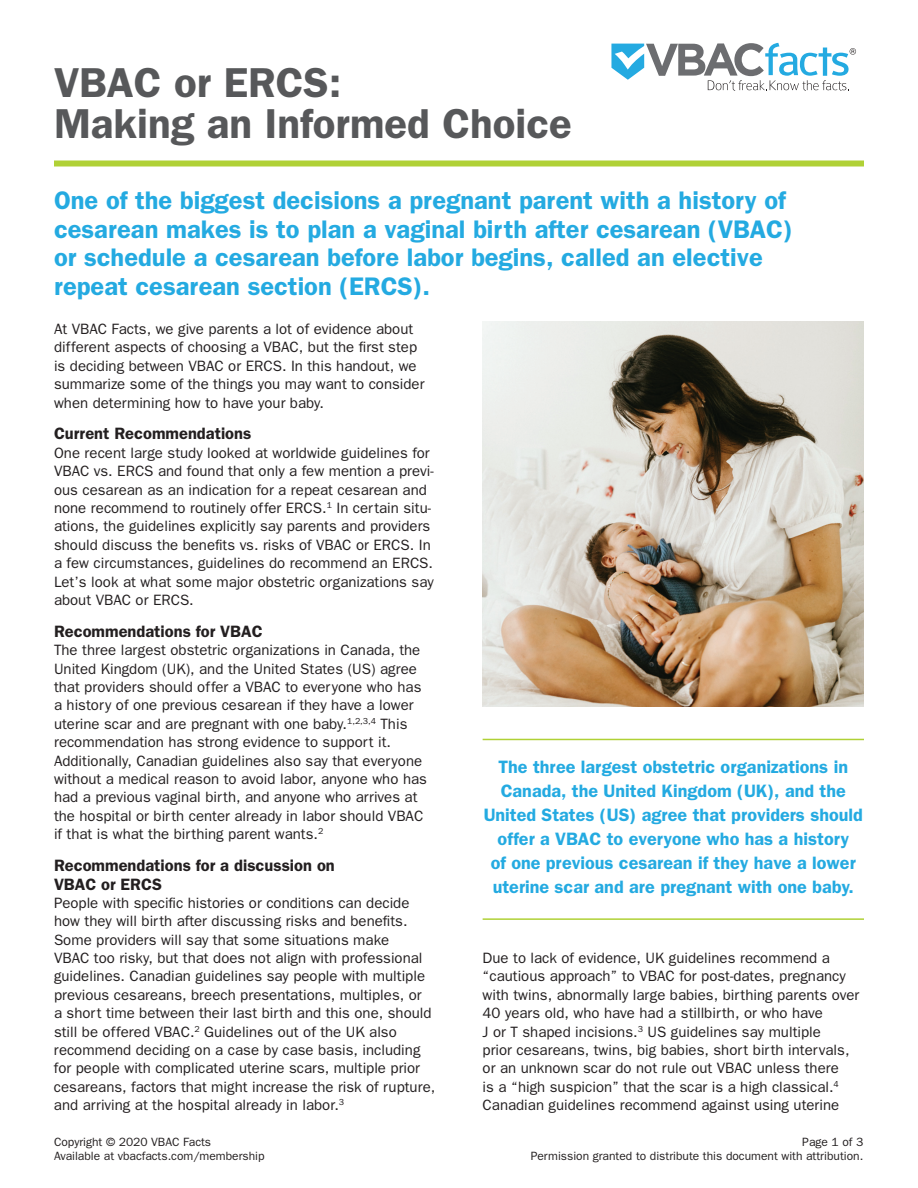
<style>
.page{position:relative;width:918px;height:1188px;background:#fff}
.page>*{position:absolute;margin:0;border:0;box-sizing:border-box;transform-origin:0 0}
.t1{font:600 42px/40.5px "Franklin Gothic";color:#57585a}
.t2{font:600 25.5px/28.5px "Franklin Gothic";color:#24aae1}
.t3{font:600 18px/24px "Franklin Gothic";color:#24aae1;text-align:center}
.t4{font:600 16.5px/18.5px "Franklin Gothic";color:#231f20}
.t5{font:15px/18.5px "Franklin Gothic";color:#231f20}
.t6{font:12px/14.4px "Franklin Gothic";color:#231f20}
</style>
<div class="page">
<svg style="left:611px;top:43px;width:245px;height:48px"></svg>
<div style="left:54px;top:160px;width:810px;height:6px;background:#b0d136"></div>
<hr style="left:483px;top:739px;width:381px;height:1px;background:#b0d136">
<hr style="left:483px;top:918px;width:381px;height:2px;background:#b0d136">
<img style="left:483px;top:322px;width:381px;height:384px">
<h1 class="t1" style="left:54px;top:62px;width:519px">VBAC or ERCS:<br>Making an Informed Choice</h1>
<h2 class="t2" style="left:54px;top:185px;width:740px">One of the biggest decisions a pregnant parent with a history of cesarean makes is to plan a vaginal birth after cesarean (VBAC) or schedule a cesarean before labor begins, called an elective repeat cesarean section (ERCS).</h2>
<p class="t5" style="left:54px;top:319px;width:372px">At VBAC Facts, we give parents a lot of evidence about different aspects of choosing a VBAC, but the first step is deciding between VBAC or ERCS. In this handout, we summarize some of the things you may want to consider when determining how to have your baby.</p>
<p class="t4" style="left:54px;top:424px;width:199px">Current Recommendations</p>
<p class="t5" style="left:54px;top:443px;width:381px">One recent large study looked at worldwide guidelines for VBAC vs. ERCS and found that only a few mention a previ&shy;ous cesarean as an indication for a repeat cesarean and none recommend to routinely offer ERCS.<sup>1</sup> In certain situ&shy;ations, the guidelines explicitly say parents and providers should discuss the benefits vs. risks of VBAC or ERCS. In a few circumstances, guidelines do recommend an ERCS.<br>Let’s look at what some major obstetric organizations say about VBAC or ERCS.</p>
<p class="t4" style="left:54px;top:622px;width:210px">Recommendations for VBAC</p>
<p class="t5" style="left:54px;top:641px;width:375px">The three largest obstetric organizations in Canada, the United Kingdom (UK), and the United States (US) agree that providers should offer a VBAC to everyone who has a history of one previous cesarean if they have a lower uterine scar and are pregnant with one baby.<sup>1,2,3,4</sup> This recommendation has strong evidence to support it.<br>Additionally, Canadian guidelines also say that everyone without a medical reason to avoid labor, anyone who has had a previous vaginal birth, and anyone who arrives at the hospital or birth center already in labor should VBAC if that is what the birthing parent wants.<sup>2</sup></p>
<p class="t4" style="left:54px;top:856px;width:282px">Recommendations for a discussion on<br>VBAC or ERCS</p>
<p class="t5" style="left:54px;top:893px;width:383px">People with specific histories or conditions can decide how they will birth after discussing risks and benefits.<br>Some providers will say that some situations make<br>VBAC too risky, but that does not align with professional guidelines. Canadian guidelines say people with multiple previous cesareans, breech presentations, multiples, or<br>a short time between their last birth and this one, should still be offered VBAC.<sup>2</sup> Guidelines out of the UK also recommend deciding on a case by case basis, including for people with complicated uterine scars, multiple prior cesareans, factors that might increase the risk of rupture, and arriving at the hospital already in labor.<sup>3</sup></p>
<p class="t3" style="left:484px;top:755px;width:381px">The three largest obstetric organizations in Canada, the United Kingdom (UK), and the United States (US) agree that providers should offer a VBAC to everyone who has a history<br>of one previous cesarean if they have a lower uterine scar and are pregnant with one baby.</p>
<p class="t5" style="left:483px;top:948px;width:378px">Due to lack of evidence, UK guidelines recommend a “cautious approach” to VBAC for post-dates, pregnancy with twins, abnormally large babies, birthing parents over 40 years old, who have had a stillbirth, or who have<br>J or T shaped incisions.<sup>3</sup> US guidelines say multiple<br>prior cesareans, twins, big babies, short birth intervals, or an unknown scar do not rule out VBAC unless there<br>is a “high suspicion” that the scar is a high classical.<sup>4<br></sup>Canadian guidelines recommend against using uterine</p>
<p class="t6" style="left:54px;top:1134px;width:212px">Copyright © 2020 VBAC Facts<br>Available at vbacfacts.com/membership</p>
<p class="t6" style="left:531px;top:1134px;width:334px;text-align:right">Page 1 of 3<br>Permission granted to distribute this document with attribution.</p>
</div>
